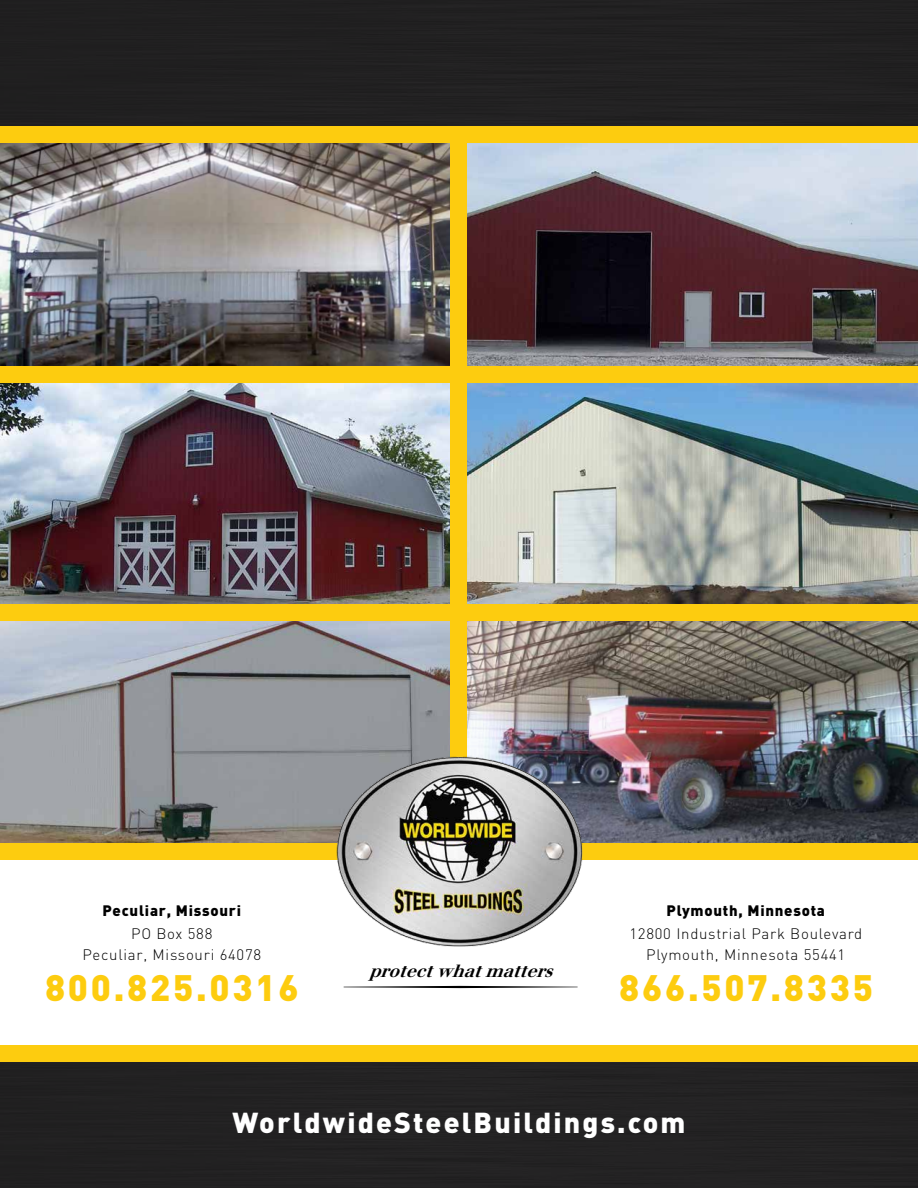
<style>
.page{position:relative;width:918px;height:1188px;background:#222122}
.page>*{position:absolute;margin:0;border:0;box-sizing:border-box;transform-origin:0 0}
.t1{font:900 36.45px "DIN";letter-spacing:.075em;color:#fdcc0f}
.t2{font:900 28.5px "DIN";letter-spacing:.075em;color:#fff}
.t3{font:italic 700 17.25px "Justus";color:#000}
.t4{font:300 15px/21px "DIN";letter-spacing:.05em;color:#000;text-align:center}
.t5{font:900 15px "DIN";letter-spacing:.05em;color:#000}
</style>
<div class="page">
<img style="left:0;top:621px;width:451px;height:222px">
<img style="left:467px;top:383px;width:451px;height:221px">
<img style="left:467px;top:143px;width:451px;height:223px">
<img style="left:467px;top:621px;width:451px;height:222px">
<img style="left:0;top:143px;width:451px;height:223px">
<img style="left:0;top:383px;width:451px;height:221px">
<div style="left:0;top:852px;width:918px;height:202px;background:#fff"></div>
<div style="left:0;top:1045px;width:918px;height:17px;background:#fdcc0f"></div>
<div style="left:0;top:366px;width:918px;height:17px;background:#fdcc0f"></div>
<div style="left:451px;top:134px;width:16px;height:718px;background:#fdcc0f"></div>
<div style="left:0;top:126px;width:918px;height:17px;background:#fdcc0f"></div>
<div style="left:0;top:604px;width:918px;height:17px;background:#fdcc0f"></div>
<div style="left:0;top:843px;width:918px;height:16px;background:#fdcc0f"></div>
<svg style="left:344px;top:986px;width:234px;height:2px"></svg>
<img style="left:333px;top:754px;width:252px;height:193px">
<p class="t5" style="left:103px;top:900px;width:140px">Peculiar, Missouri</p>
<p class="t4" style="left:82px;top:923px;width:180px">PO Box 588<br>Peculiar, Missouri 64078</p>
<h1 class="t1" style="left:45px;top:964px;width:255px">800.825.0316</h1>
<p class="t3" style="left:369px;top:960px;width:192px">protectwhatmatters</p>
<p class="t5" style="left:667px;top:900px;width:160px">Plymouth, Minnesota</p>
<p class="t4" style="left:629px;top:923px;width:234px">12800 Industrial Park Boulevard<br>Plymouth, Minnesota 55441</p>
<h1 class="t1" style="left:619px;top:964px;width:255px">866.507.8335</h1>
<h2 class="t2" style="left:232px;top:1103px;width:455px">WorldwideSteelBuildings.com</h2>
</div>
